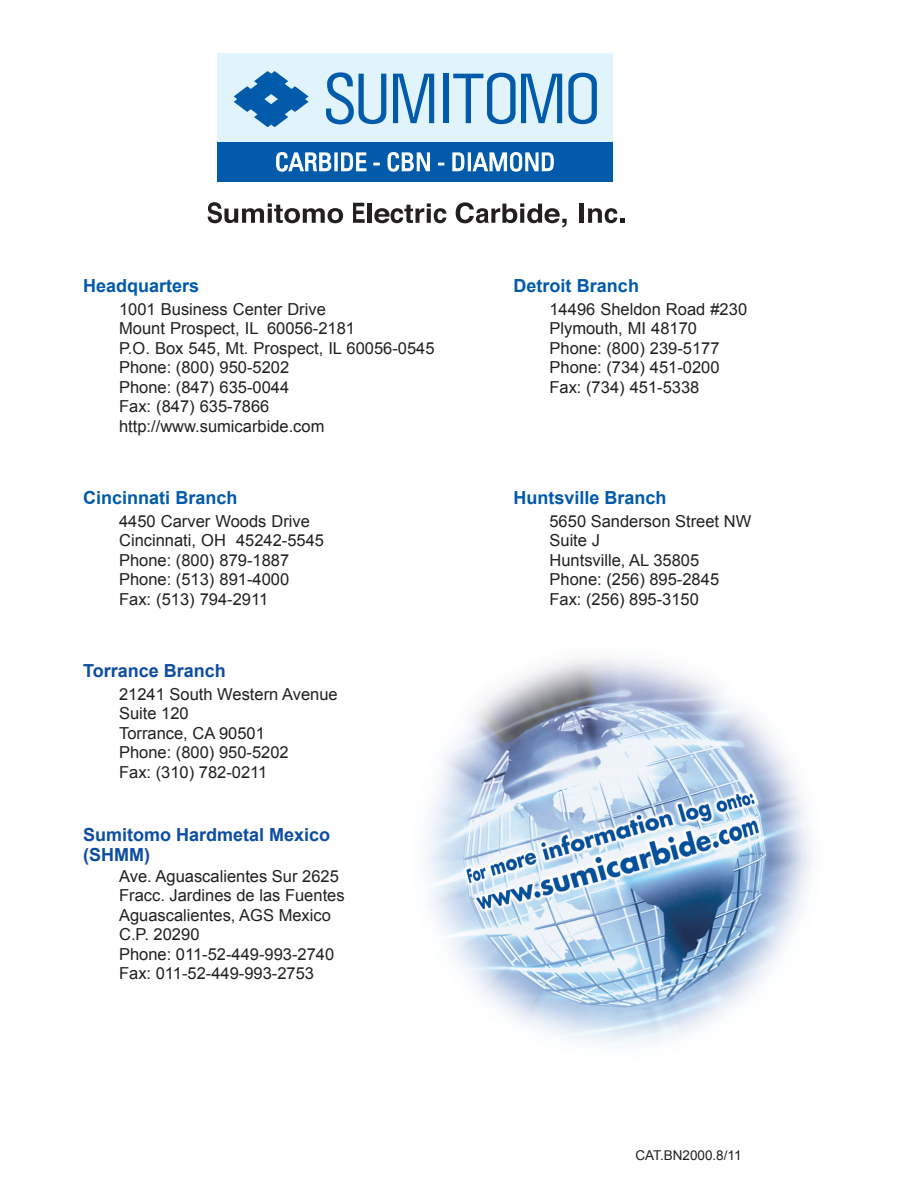
<style>
.page{position:relative;width:918px;height:1188px;background:#fff}
.page>*{position:absolute;margin:0;border:0;box-sizing:border-box;transform-origin:0 0}
.t1{font:700 18px "Arial";color:#015aaa}
.t2{font:700 18px/19.5px "Arial";color:#0d4da1}
.t3{font:16.5px/19.5px "Arial";color:#231f20}
.t4{font:13.5px "Arial";color:#231f20}
</style>
<div class="page">
<img style="left:424px;top:658px;width:388px;height:387px">
<svg style="left:208px;top:202px;width:135px;height:21px"></svg>
<svg style="left:353px;top:203px;width:12px;height:20px"></svg>
<hr style="left:368px;top:204px;width:4px;height:19px;background:#231f20">
<svg style="left:374px;top:203px;width:72px;height:20px"></svg>
<svg style="left:456px;top:202px;width:111px;height:25px"></svg>
<div style="left:579px;top:203px;width:5px;height:20px;background:#231f20"></div>
<svg style="left:588px;top:208px;width:37px;height:15px"></svg>
<div style="left:217px;top:54px;width:396px;height:88px;background:#e1f4fc"></div>
<div style="left:217px;top:142px;width:396px;height:39px;background:#015aaa"></div>
<svg style="left:234px;top:71px;width:75px;height:56px"></svg>
<svg style="left:568px;top:73px;width:29px;height:51px"></svg>
<svg style="left:326px;top:72px;width:60px;height:52px"></svg>
<svg style="left:393px;top:74px;width:41px;height:49px"></svg>
<div style="left:443px;top:74px;width:5px;height:49px;background:#015aaa"></div>
<svg style="left:453px;top:73px;width:109px;height:51px"></svg>
<svg style="left:276px;top:152px;width:90px;height:20px"></svg>
<svg style="left:374px;top:163px;width:6px;height:2px"></svg>
<svg style="left:388px;top:152px;width:42px;height:20px"></svg>
<svg style="left:438px;top:163px;width:6px;height:2px"></svg>
<svg style="left:452px;top:152px;width:12px;height:19px"></svg>
<div style="left:468px;top:153px;width:3px;height:18px;background:#fff;border:1px solid #fff"></div>
<svg style="left:473px;top:152px;width:81px;height:20px"></svg>
<p class="t1" style="left:83px;top:274px;width:118px">Headquarters</p>
<p class="t3" style="left:119px;top:300px;width:208px">1001 Business Center Drive</p>
<p class="t3" style="left:119px;top:319px;width:238px">Mount Prospect, IL 60056-2181</p>
<p class="t3" style="left:119px;top:339px;width:317px">P.O. Box 545, Mt. Prospect, IL 60056-0545</p>
<p class="t3" style="left:119px;top:358px;width:172px">Phone: (800) 950-5202</p>
<p class="t3" style="left:119px;top:378px;width:172px">Phone: (847) 635-0044</p>
<p class="t3" style="left:119px;top:397px;width:152px">Fax: (847) 635-7866</p>
<p class="t3" style="left:119px;top:417px;width:207px">http://www.sumicarbide.com</p>
<p class="t1" style="left:83px;top:486px;width:156px">Cincinnati Branch</p>
<p class="t3" style="left:119px;top:512px;width:192px">4450 Carver Woods Drive</p>
<p class="t3" style="left:119px;top:531px;width:206px">Cincinnati, OH 45242-5545</p>
<p class="t3" style="left:119px;top:551px;width:172px">Phone: (800) 879-1887</p>
<p class="t3" style="left:119px;top:570px;width:172px">Phone: (513) 891-4000</p>
<p class="t3" style="left:119px;top:590px;width:151px">Fax: (513) 794-2911</p>
<p class="t2" style="left:83px;top:662px;width:144px">Torrance Branch</p>
<p class="t3" style="left:119px;top:685px;width:220px">21241 South Western Avenue</p>
<p class="t3" style="left:119px;top:704px;width:71px">Suite 120</p>
<p class="t3" style="left:119px;top:724px;width:147px">Torrance, CA 90501</p>
<p class="t3" style="left:119px;top:743px;width:171px">Phone: (800) 950-5202</p>
<p class="t3" style="left:119px;top:763px;width:150px">Fax: (310) 782-0211</p>
<p class="t2" style="left:83px;top:826px;width:249px">Sumitomo Hardmetal Mexico (SHMM)</p>
<p class="t3" style="left:119px;top:867px;width:221px">Ave. Aguascalientes Sur 2625</p>
<p class="t3" style="left:119px;top:886px;width:227px">Fracc. Jardines de las Fuentes</p>
<p class="t3" style="left:119px;top:906px;width:213px">Aguascalientes, AGS Mexico</p>
<p class="t3" style="left:119px;top:925px;width:82px">C.P. 20290</p>
<p class="t3" style="left:119px;top:945px;width:217px">Phone: 011-52-449-993-2740<br>Fax: 011-52-449-993-2753</p>
<p class="t1" style="left:513px;top:274px;width:127px">Detroit Branch</p>
<p class="t3" style="left:549px;top:300px;width:199px">14496 Sheldon Road #230</p>
<p class="t3" style="left:549px;top:319px;width:149px">Plymouth, MI 48170</p>
<p class="t3" style="left:549px;top:339px;width:172px">Phone: (800) 239-5177</p>
<p class="t3" style="left:549px;top:358px;width:172px">Phone: (734) 451-0200</p>
<p class="t3" style="left:549px;top:378px;width:151px">Fax: (734) 451-5338</p>
<p class="t1" style="left:513px;top:486px;width:155px">Huntsville Branch</p>
<p class="t3" style="left:549px;top:512px;width:203px">5650 Sanderson Street NW</p>
<p class="t3" style="left:549px;top:531px;width:52px">Suite J</p>
<p class="t3" style="left:549px;top:551px;width:151px">Huntsville, AL 35805</p>
<p class="t3" style="left:549px;top:570px;width:171px">Phone: (256) 895-2845</p>
<p class="t3" style="left:549px;top:590px;width:151px">Fax: (256) 895-3150</p>
<p class="t4" style="left:636px;top:1147px;width:108px">CAT.BN2000.8/11</p>
</div>
